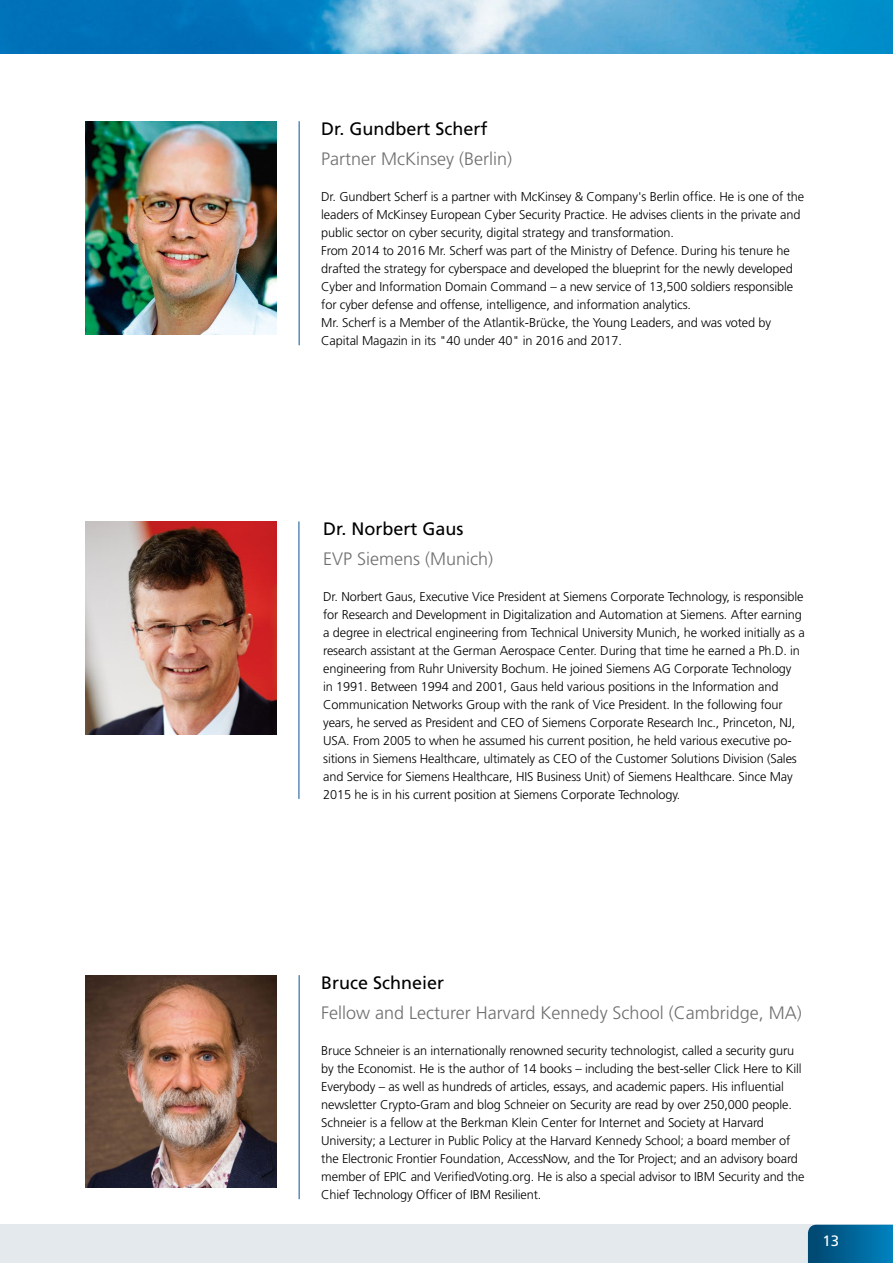
<style>
.page{position:relative;width:893px;height:1263px;background:#fff}
.page>*{position:absolute;margin:0;border:0;box-sizing:border-box;transform-origin:0 0}
.t1{font:300 18px "Frutiger";color:#706f6f}
.t2{font:18px "Frutiger";color:#000}
.t3{font:15px "Frutiger";color:#fff}
.t4{font:300 12.75px/18px "Frutiger";letter-spacing:-.01em;color:#000}
</style>
<div class="page">
<div style="left:0;top:1225px;width:893px;height:38px;background:#e3e9ec"></div>
<svg style="left:808px;top:1225px;width:85px;height:38px;background:#006497"></svg>
<img style="left:0;top:0;width:893px;height:53px">
<hr style="left:299px;top:121px;width:1px;height:224px;background:#0b539b">
<img style="left:85px;top:121px;width:192px;height:213px">
<hr style="left:299px;top:521px;width:1px;height:278px;background:#0b539b">
<img style="left:85px;top:521px;width:192px;height:213px">
<hr style="left:299px;top:975px;width:1px;height:224px;background:#0b539b">
<img style="left:85px;top:975px;width:192px;height:213px">
<h1 class="t2" style="left:321px;top:118px;width:168px">Dr. Gundbert Scherf</h1>
<h1 class="t1" style="left:321px;top:148px;width:192px">Partner McKinsey (Berlin)</h1>
<p class="t4" style="left:321px;top:187px;width:484px">Dr. Gundbert Scherf is a partner with McKinsey &amp; Company's Berlin office. He is one of the leaders of McKinsey European Cyber Security Practice. He advises clients in the private and public sector on cyber security, digital strategy and transformation.<br>From 2014 to 2016 Mr. Scherf was part of the Ministry of Defence. During his tenure he drafted the strategy for cyberspace and developed the blueprint for the newly developed Cyber and Information Domain Command – a new service of 13,500 soldiers responsible for cyber defense and offense, intelligence, and information analytics.<br>Mr. Scherf is a Member of the Atlantik-Brücke, the Young Leaders, and was voted by Capital Magazin in its "40 under 40" in 2016 and 2017.</p>
<h1 class="t2" style="left:323px;top:519px;width:142px">Dr. Norbert Gaus</h1>
<h1 class="t1" style="left:323px;top:548px;width:172px">EVP Siemens (Munich)</h1>
<p class="t4" style="left:323px;top:587px;width:483px">Dr. Norbert Gaus, Executive Vice President at Siemens Corporate Technology, is responsible for Research and Development in Digitalization and Automation at Siemens. After earning a degree in electrical engineering from Technical University Munich, he worked initially as a research assistant at the German Aerospace Center. During that time he earned a Ph.D. in engineering from Ruhr University Bochum. He joined Siemens AG Corporate Technology<br>in 1991. Between 1994 and 2001, Gaus held various positions in the Information and Communication Networks Group with the rank of Vice President. In the following four years, he served as President and CEO of Siemens Corporate Research Inc., Princeton, NJ, USA. From 2005 to when he assumed his current position, he held various executive po&shy;sitions in Siemens Healthcare, ultimately as CEO of the Customer Solutions Division (Sales and Service for Siemens Healthcare, HIS Business Unit) of Siemens Healthcare. Since May 2015 he is in his current position at Siemens Corporate Technology.</p>
<h1 class="t2" style="left:321px;top:972px;width:125px">Bruce Schneier</h1>
<h1 class="t1" style="left:321px;top:1002px;width:482px">Fellow and Lecturer Harvard Kennedy School (Cambridge, MA)</h1>
<p class="t4" style="left:321px;top:1041px;width:485px">Bruce Schneier is an internationally renowned security technologist, called a security guru by the Economist. He is the author of 14 books – including the best-seller Click Here to Kill Everybody – as well as hundreds of articles, essays, and academic papers. His influential newsletter Crypto-Gram and blog Schneier on Security are read by over 250,000 people.<br>Schneier is a fellow at the Berkman Klein Center for Internet and Society at Harvard University; a Lecturer in Public Policy at the Harvard Kennedy School; a board member of the Electronic Frontier Foundation, AccessNow, and the Tor Project; and an advisory board member of EPIC and VerifiedVoting.org. He is also a special advisor to IBM Security and the Chief Technology Officer of IBM Resilient.</p>
<p class="t3" style="left:822px;top:1232px;width:18px">13</p>
</div>
